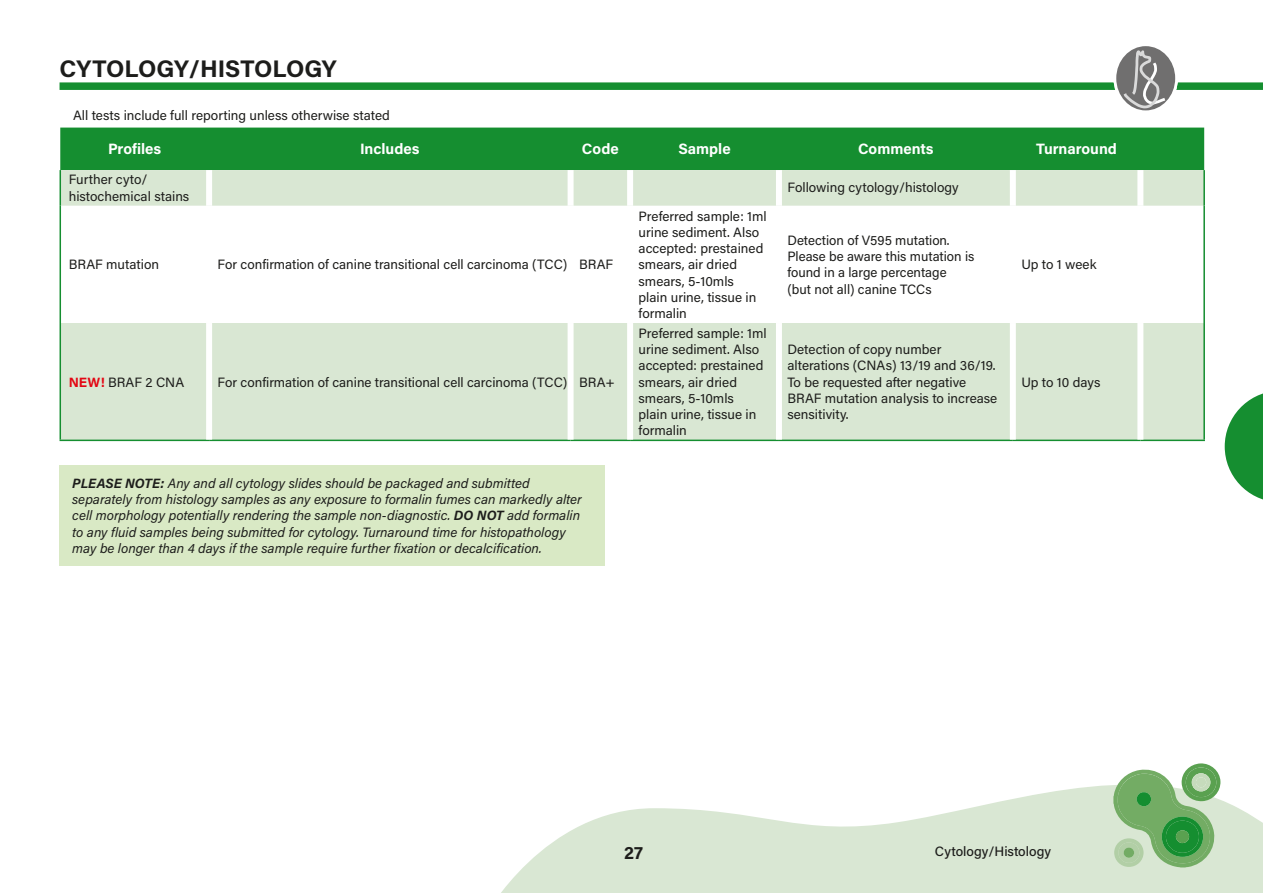
<style>
.page{position:relative;width:1263px;height:893px;background:#fff}
.page>*{position:absolute;margin:0;border:0;box-sizing:border-box;transform-origin:0 0}
.t1{font:700 24px "Acumin Pro";letter-spacing:-.005em;color:#1d1d1b}
.t2{font:700 18px "Acumin Pro";color:#1d1d1b}
.t3{font:700 15px "Acumin Pro";color:#fff}
.t4{font:13.5px/16.2px "Acumin Pro";color:#1d1d1b}
.t5{font:italic 13.5px/16.2px "Acumin Pro";color:#1d1d1b}
.t6{font:500 13.5px "Acumin Pro";color:#1d1d1b}
.s1{font-weight:700;color:#e30613}
.s2{font-weight:700}
</style>
<div class="page">
<div style="left:60px;top:82px;width:1203px;height:8px;background:#158e30"></div>
<svg style="left:501px;top:785px;width:762px;height:108px;fill:#d9e7d3"></svg>
<svg style="left:1225px;top:393px;width:38px;height:107px"></svg>
<div style="left:1113px;top:43px;width:65px;height:70px;background:#fff;border-radius:50%"></div>
<div style="left:1116px;top:46px;width:59px;height:64px;background:#706f6f;border-radius:50%"></div>
<svg style="left:1124px;top:50px;width:41px;height:58px"></svg>
<div style="left:60px;top:128px;width:1144px;height:42px;background:#158e30"></div>
<svg style="left:61px;top:170px;width:1142px;height:270px;fill:#d9e7d3"></svg>
<hr style="left:60px;top:170px;width:1px;height:36px;background:#158e30">
<hr style="left:1203px;top:170px;width:2px;height:36px;background:#158e30">
<hr style="left:60px;top:206px;width:1px;height:117px;background:#158e30">
<hr style="left:1203px;top:206px;width:2px;height:117px;background:#158e30">
<hr style="left:60px;top:323px;width:1px;height:117px;background:#158e30">
<hr style="left:1203px;top:323px;width:2px;height:117px;background:#158e30">
<hr style="left:60px;top:440px;width:149px;height:1px;background:#158e30">
<hr style="left:209px;top:440px;width:362px;height:1px;background:#158e30">
<hr style="left:571px;top:440px;width:59px;height:1px;background:#158e30">
<hr style="left:630px;top:440px;width:149px;height:1px;background:#158e30">
<hr style="left:779px;top:440px;width:234px;height:1px;background:#158e30">
<hr style="left:1013px;top:440px;width:127px;height:1px;background:#158e30">
<hr style="left:1140px;top:440px;width:65px;height:1px;background:#158e30">
<div style="left:206px;top:170px;width:6px;height:36px;background:#fff"></div>
<div style="left:568px;top:170px;width:6px;height:36px;background:#fff"></div>
<div style="left:627px;top:170px;width:6px;height:36px;background:#fff"></div>
<div style="left:776px;top:170px;width:6px;height:36px;background:#fff"></div>
<div style="left:1010px;top:170px;width:6px;height:36px;background:#fff"></div>
<div style="left:1137px;top:170px;width:6px;height:36px;background:#fff"></div>
<div style="left:206px;top:206px;width:6px;height:117px;background:#fff"></div>
<div style="left:568px;top:206px;width:6px;height:117px;background:#fff"></div>
<div style="left:627px;top:206px;width:6px;height:117px;background:#fff"></div>
<div style="left:776px;top:206px;width:6px;height:117px;background:#fff"></div>
<div style="left:1010px;top:206px;width:6px;height:117px;background:#fff"></div>
<div style="left:1137px;top:206px;width:6px;height:117px;background:#fff"></div>
<div style="left:206px;top:323px;width:6px;height:117px;background:#fff"></div>
<div style="left:568px;top:323px;width:6px;height:117px;background:#fff"></div>
<div style="left:627px;top:323px;width:6px;height:117px;background:#fff"></div>
<div style="left:776px;top:323px;width:6px;height:117px;background:#fff"></div>
<div style="left:1010px;top:323px;width:6px;height:117px;background:#fff"></div>
<div style="left:1137px;top:323px;width:6px;height:117px;background:#fff"></div>
<div style="left:60px;top:465px;width:545px;height:101px;background:#d9e9c5"></div>
<svg style="left:1113px;top:763px;width:108px;height:104px;background:#90c08a"></svg>
<div style="left:1123px;top:847px;width:11px;height:11px;background:#73ac64;border-radius:50%"></div>
<div style="left:1196px;top:777px;width:10px;height:10px;background:#c6dbbc;border-radius:50%"></div>
<div style="left:1176px;top:830px;width:13px;height:13px;background:#5aa150;border-radius:50%"></div>
<h1 class="t1" style="left:60px;top:52px;width:279px">CYTOLOGY/HISTOLOGY</h1>
<p class="t4" style="left:73px;top:106px;width:318px">All tests include full reporting unless otherwise stated</p>
<p class="t3" style="left:108px;top:139px;width:55px">Profiles</p>
<p class="t3" style="left:360px;top:139px;width:61px">Includes</p>
<p class="t3" style="left:582px;top:139px;width:38px">Code</p>
<p class="t3" style="left:678px;top:139px;width:54px">Sample</p>
<p class="t3" style="left:858px;top:139px;width:77px">Comments</p>
<p class="t3" style="left:1036px;top:139px;width:82px">Turnaround</p>
<p class="t4" style="left:69px;top:171px;width:122px">Further cyto/ histochemical stains</p>
<p class="t4" style="left:787px;top:179px;width:173px">Following cytology/histology</p>
<p class="t4" style="left:69px;top:256px;width:92px">BRAF mutation</p>
<p class="t4" style="left:218px;top:256px;width:397px">For confirmation of canine transitional cell carcinoma (TCC) BRAF</p>
<p class="t4" style="left:69px;top:373px;width:117px"><span class="s1">NEW!</span> BRAF 2 CNA</p>
<p class="t4" style="left:218px;top:373px;width:399px">For confirmation of canine transitional cell carcinoma (TCC) BRA+</p>
<p class="t5" style="left:72px;top:475px;width:511px"><span class="s2">PLEASE NOTE:</span> Any and all cytology slides should be packaged and submitted separately from histology samples as any exposure to formalin fumes can markedly alter cell morphology potentially rendering the sample non-diagnostic. <span class="s2">DO NOT</span> add formalin to any fluid samples being submitted for cytology. Turnaround time for histopathology may be longer than 4 days if the sample require further fixation or decalcification.</p>
<p class="t4" style="left:639px;top:207px;width:130px">Preferred sample: 1ml urine sediment. Also accepted: prestained smears, air dried smears, 5-10mls<br>plain urine, tissue in formalin</p>
<p class="t4" style="left:639px;top:325px;width:130px">Preferred sample: 1ml urine sediment. Also accepted: prestained smears, air dried smears, 5-10mls<br>plain urine, tissue in formalin</p>
<p class="t4" style="left:787px;top:232px;width:188px">Detection of V595 mutation.<br>Please be aware this mutation is found in a large percentage<br>(but not all) canine TCCs</p>
<p class="t4" style="left:787px;top:341px;width:211px">Detection of copy number alterations (CNAs) 13/19 and 36/19.<br>To be requested after negative<br>BRAF mutation analysis to increase sensitivity.</p>
<p class="t4" style="left:1021px;top:256px;width:77px">Up to 1 week</p>
<p class="t4" style="left:1021px;top:373px;width:81px">Up to 10 days</p>
<h2 class="t2" style="left:624px;top:840px;width:21px">27</h2>
<p class="t6" style="left:935px;top:842px;width:118px">Cytology/Histology</p>
</div>
